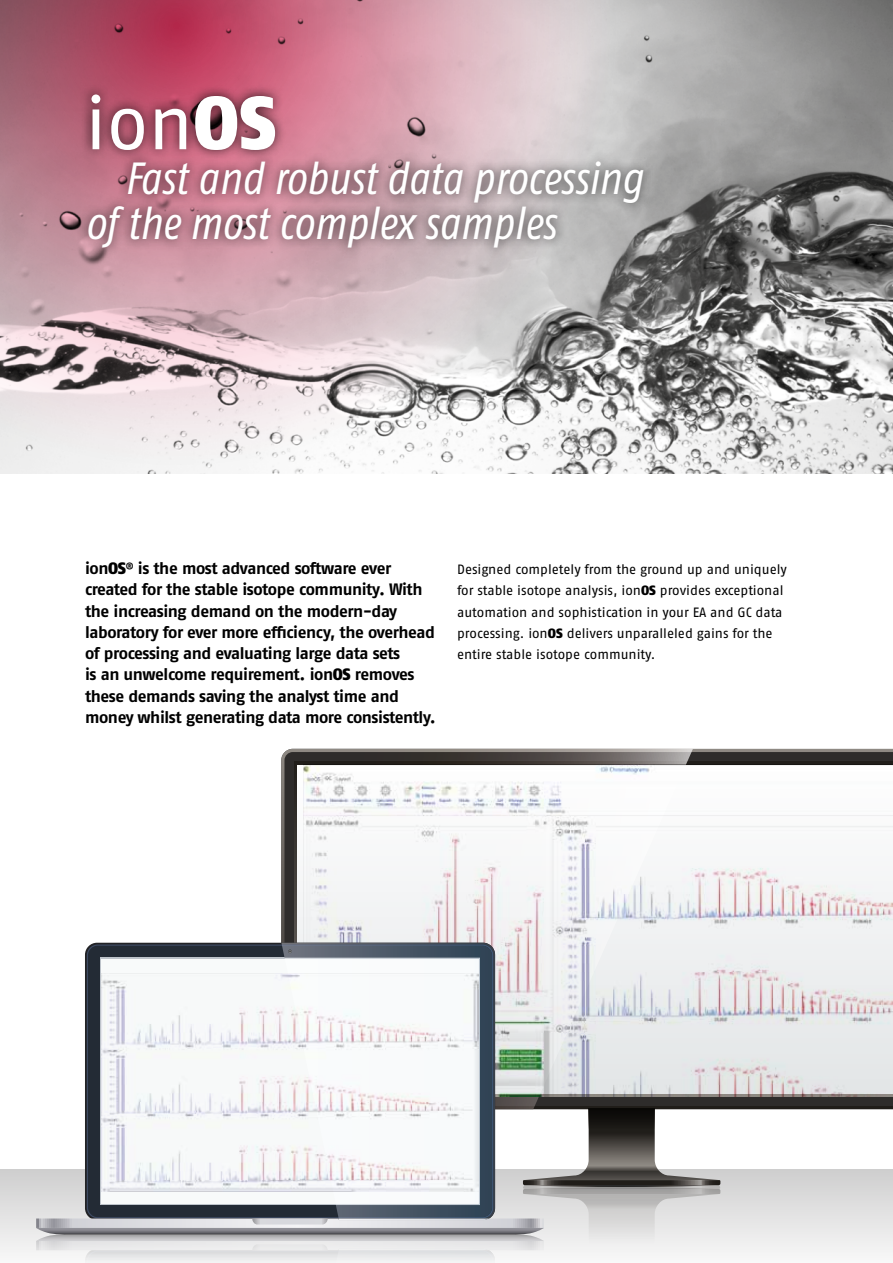
<style>
.page{position:relative;width:893px;height:1263px;background:#fff}
.page>*{position:absolute;margin:0;border:0;box-sizing:border-box;transform-origin:0 0}
.t1{font:75px "Fago Pro";color:#fff}
.t2{font:italic condensed 45px/45px "Fago Pro";color:#fff}
.t3{font:700 16.5px/21.3px "Fago Pro";letter-spacing:-.025em;color:#000}
.t4{font:13.5px/21.3px "Fago Pro";color:#000}
.s1{font-weight:900}
</style>
<div class="page">
<div style="left:0;top:1169px;width:893px;height:94px;background:linear-gradient(to bottom,#cecece,#f8f8f8)"></div>
<svg style="left:281px;top:749px;width:412px;height:360px;background:#5c5957"></svg>
<img style="left:304px;top:764px;width:589px;height:332px">
<img style="left:624px;top:0;width:269px;height:473px">
<svg style="left:0;top:0;width:624px;height:473px;background:#cdaeb5"></svg>
<div style="left:88px;top:946px;width:404px;height:271px;background:#232b35;border-radius:10px"></div>
<div style="left:101px;top:959px;width:378px;height:245px;background:#f8fafa"></div>
<svg style="left:282px;top:946px;width:210px;height:163px;background:#4e5c6c"></svg>
<svg style="left:285px;top:959px;width:194px;height:15px"></svg>
<svg style="left:288px;top:949px;width:4px;height:4px"></svg>
<img style="left:101px;top:974px;width:378px;height:135px">
<div style="left:77px;top:84px;width:577px;height:175px;background:#000;opacity:.75"></div>
<svg style="left:36px;top:1109px;width:684px;height:154px"></svg>
<img style="left:339px;top:1249px;width:150px;height:1px">
<h1 class="t1" style="left:85px;top:78px;width:193px">ion<span class="s1">OS</span></h1>
<h2 class="t2" style="left:85px;top:156px;width:559px;text-indent:40px">Fast and robust data processing of the most complex samples</h2>
<p class="t3" style="left:85px;top:558px;width:352px">ion<span class="s1">OS</span><sup>®</sup> is the most advanced software ever created for the stable isotope community. With the increasing demand on the modern-day laboratory for ever more efficiency, the overhead of processing and evaluating large data sets<br>is an unwelcome requirement. ion<span class="s1">OS</span> removes these demands saving the analyst time and money whilst generating data more consistently.</p>
<p class="t4" style="left:457px;top:559px;width:331px">Designed completely from the ground up and uniquely for stable isotope analysis, ion<span class="s1">OS</span> provides exceptional automation and sophistication in your EA and GC data processing. ion<span class="s1">OS</span> delivers unparalleled gains for the entire stable isotope community.</p>
</div>
